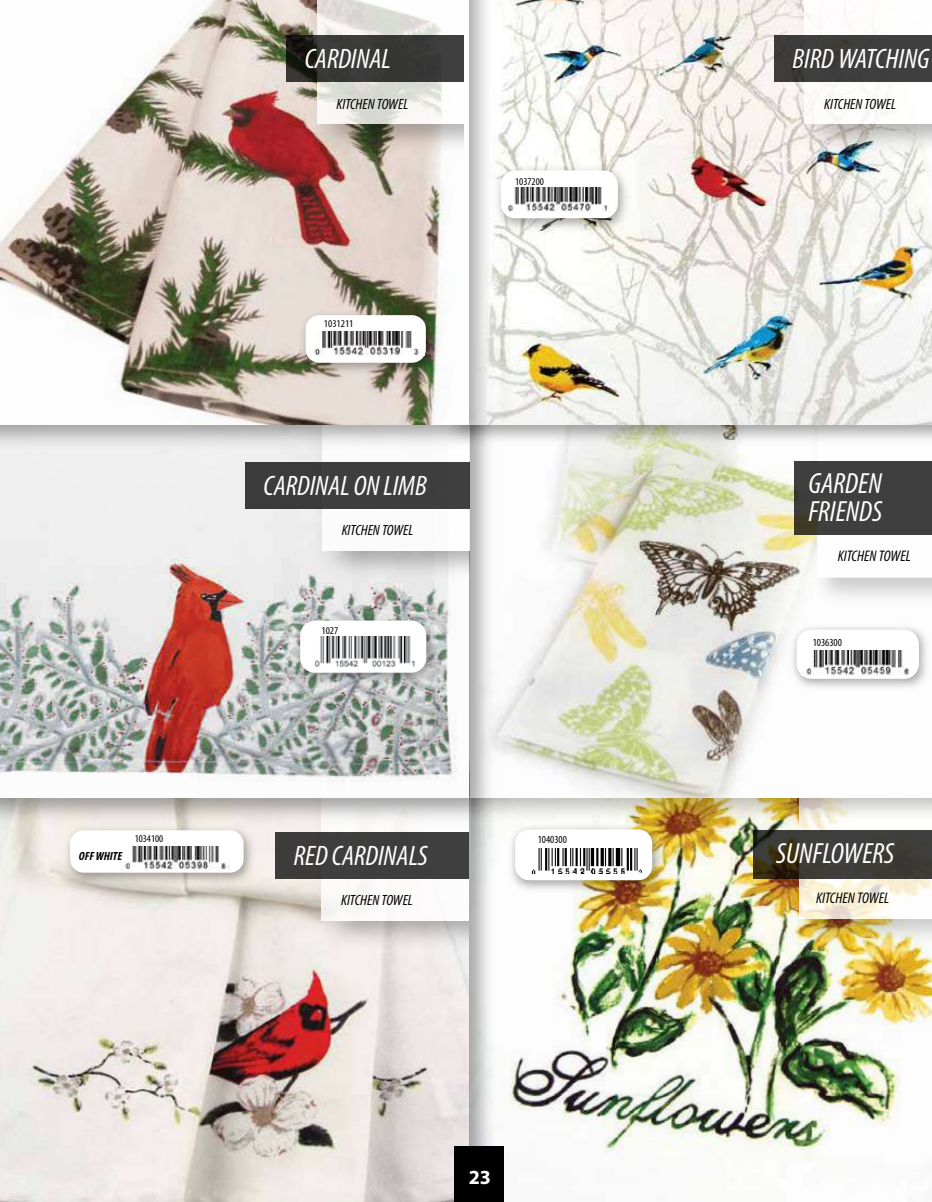
<style>
.page{position:relative;width:932px;height:1202px;background:#fff}
.page>*{position:absolute;margin:0;border:0;box-sizing:border-box;transform-origin:0 0}
.t1{font:italic condensed 29.25px/27.8px "Myriad Pro";color:#fff}
.t2{font:italic condensed 28.2px "Myriad Pro";letter-spacing:-.005em;color:#fff}
.t3{font:700 20.1px "Myriad Pro";color:#fff}
.t4{font:italic condensed 15.45px "Myriad Pro";color:#000}
.t5{font:italic condensed 14.85px "Myriad Pro";color:#000}
.t6{font:italic 700 condensed 11.85px "Myriad Pro";color:#000}
.t7{font:condensed 10.8px "Myriad Pro";color:#000}
.t8{font:condensed 10.35px "Myriad Pro";color:#000}
.t9{font:condensed 10.35px "Myriad Pro";color:#000;scale:1.06 1}
</style>
<div class="page">
<img style="left:503px;top:830px;width:429px;height:332px">
<img style="left:786px;top:879px;width:146px;height:72px">
<svg style="left:799px;top:879px;width:133px;height:39px"></svg>
<svg style="left:753px;top:830px;width:179px;height:49px;background:#3b3931"></svg>
<img style="left:503px;top:830px;width:167px;height:69px">
<div style="left:515px;top:829px;width:137px;height:51px;background:#fff;border-radius:14px"></div>
<img style="left:533px;top:848px;width:108px;height:25px">
<img style="left:468px;top:831px;width:35px;height:315px">
<img style="left:0;top:831px;width:468px;height:371px">
<img style="left:59px;top:831px;width:200px;height:58px">
<div style="left:70px;top:830px;width:173px;height:42px;background:#fff;border-radius:14px"></div>
<img style="left:125px;top:846px;width:106px;height:24px">
<img style="left:302px;top:878px;width:166px;height:78px">
<div style="left:321px;top:739px;width:147px;height:181px;background:#fff"></div>
<div style="left:276px;top:831px;width:192px;height:47px;background:#3f3e3e"></div>
<img style="left:503px;top:797px;width:429px;height:33px">
<img style="left:503px;top:451px;width:300px;height:346px">
<img style="left:803px;top:534px;width:129px;height:64px">
<svg style="left:817px;top:534px;width:115px;height:43px"></svg>
<div style="left:793px;top:460px;width:139px;height:74px;background:#3f3f3f"></div>
<img style="left:785px;top:619px;width:142px;height:78px">
<div style="left:796px;top:629px;width:123px;height:50px;background:#fff;border-radius:15px"></div>
<img style="left:802px;top:650px;width:106px;height:25px">
<img style="left:0;top:457px;width:503px;height:374px">
<img style="left:0;top:457px;width:468px;height:340px">
<img style="left:302px;top:457px;width:167px;height:130px">
<div style="left:322px;top:369px;width:147px;height:181px;background:#fff"></div>
<div style="left:245px;top:462px;width:224px;height:46px;background:#3e3e3e"></div>
<img style="left:501px;top:225px;width:431px;height:226px">
<img style="left:501px;top:0;width:430px;height:424px">
<img style="left:785px;top:0;width:147px;height:160px">
<div style="left:804px;top:0;width:128px;height:124px;background:#fff"></div>
<div style="left:774px;top:35px;width:158px;height:47px;background:#3f3f3e"></div>
<img style="left:288px;top:610px;width:155px;height:80px">
<div style="left:300px;top:620px;width:126px;height:52px;background:#fff;border-radius:15px"></div>
<img style="left:314px;top:636px;width:101px;height:32px">
<img style="left:0;top:0;width:501px;height:457px">
<img style="left:0;top:0;width:468px;height:424px">
<img style="left:489px;top:159px;width:144px;height:77px">
<div style="left:501px;top:170px;width:117px;height:48px;background:#fff;border-radius:14px"></div>
<img style="left:507px;top:188px;width:102px;height:24px">
<img style="left:294px;top:305px;width:147px;height:74px">
<div style="left:306px;top:315px;width:120px;height:48px;background:#fff;border-radius:14px"></div>
<img style="left:314px;top:331px;width:105px;height:25px">
<img style="left:297px;top:0;width:167px;height:160px">
<svg style="left:317px;top:0;width:147px;height:124px"></svg>
<svg style="left:287px;top:35px;width:177px;height:47px;background:#353433"></svg>
<div style="left:454px;top:1146px;width:50px;height:56px;background:#000"></div>
<h2 class="t2" style="left:305px;top:42px;width:88px">CARDINAL</h2>
<p class="t5" style="left:336px;top:95px;width:73px">KITCHEN TOWEL</p>
<p class="t9" style="left:324px;top:318px;width:29px">1031211</p>
<h2 class="t2" style="left:263px;top:469px;width:165px">CARDINAL ON LIMB</h2>
<p class="t5" style="left:342px;top:521px;width:73px">KITCHEN TOWEL</p>
<p class="t8" style="left:135px;top:832px;width:30px">1034100</p>
<p class="t9" style="left:321px;top:624px;width:17px">1027</p>
<p class="t6" style="left:79px;top:848px;width:45px">OFF WHITE</p>
<h2 class="t2" style="left:294px;top:838px;width:135px">RED CARDINALS</h2>
<p class="t5" style="left:341px;top:891px;width:73px">KITCHEN TOWEL</p>
<p class="t8" style="left:515px;top:175px;width:30px">1037200</p>
<p class="t7" style="left:537px;top:833px;width:31px">1040300</p>
<h3 class="t3" style="left:468px;top:1164px;width:24px">23</h3>
<h2 class="t2" style="left:792px;top:42px;width:139px">BIRD WATCHING</h2>
<p class="t5" style="left:824px;top:95px;width:73px">KITCHEN TOWEL</p>
<h1 class="t1" style="left:808px;top:469px;width:75px">GARDEN<br>FRIENDS</h1>
<p class="t4" style="left:837px;top:547px;width:74px">KITCHEN TOWEL</p>
<p class="t7" style="left:812px;top:635px;width:31px">1036300</p>
<h1 class="t1" style="left:776px;top:839px;width:120px">SUNFLOWERS</h1>
<p class="t4" style="left:816px;top:889px;width:74px">KITCHEN TOWEL</p>
</div>
